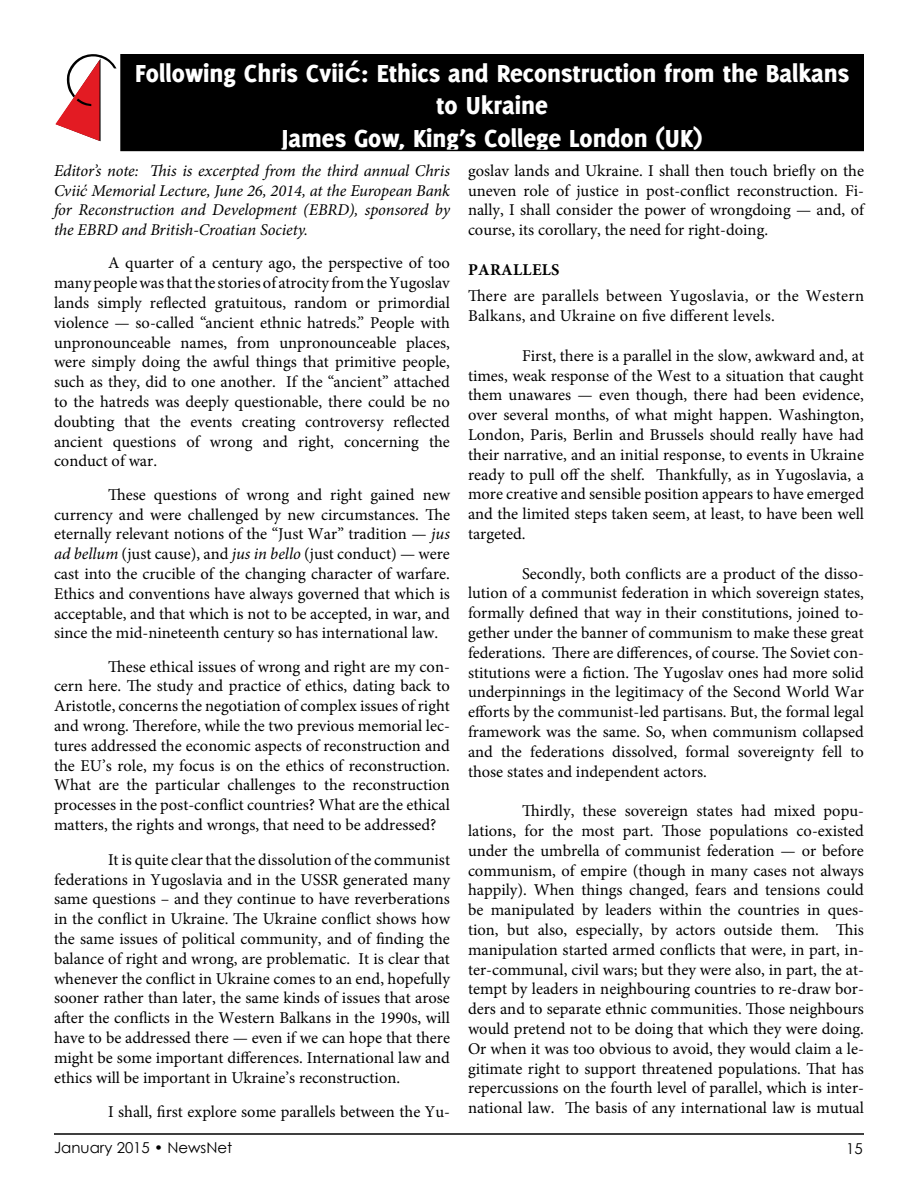
<style>
.page{position:relative;width:918px;height:1188px;background:#fff}
.page>*{position:absolute;margin:0;border:0;box-sizing:border-box;transform-origin:0 0}
.t1{font:800 27px/32.4px "Delicious";color:#fff;text-align:center}
.t2{font:16.5px/19.8px "Minion Pro";color:#000;text-align:justify}
.t3{font:italic 16.5px/19.8px "Minion Pro";letter-spacing:-.005em;color:#000;text-align:justify}
.t4{font:16.5px/19.8px "Minion Pro";letter-spacing:.02em;color:#000}
.t5{font:700 16.5px "Minion Pro";letter-spacing:.02em;color:#000}
.t6{font:15px "Century Gothic";color:#000}
.s1{font-family:"Century Gothic";font-weight:700}
.s2{font-family:"Times New Roman"}
.s3{font-style:italic}
</style>
<div class="page">
<hr style="left:54px;top:1133px;width:810px;height:2px;background:#000">
<div style="left:121px;top:55px;width:742px;height:95px;background:#000"></div>
<div style="left:120px;top:54px;width:744px;height:97px;border:2px solid #000"></div>
<svg style="left:55px;top:54px;width:61px;height:87px"></svg>
<h1 class="t1" style="left:135px;top:57px;width:715px">Following Chris Cvii<span class="s1">ć</span>: Ethics and Reconstruction from the Balkans to Ukraine<br>James Gow, King’s College London (UK)</h1>
<p class="t3" style="left:54px;top:161px;width:398px">Editor’s note: This is excerpted from the third annual Chris Cvii<span class="s2">ć</span> Memorial Lecture, June 26, 2014, at the European Bank for Reconstruction and Development (EBRD), sponsored by the EBRD and British-Croatian Society.</p>
<p class="t2" style="left:54px;top:253px;width:398px;text-indent:54px">A quarter of a century ago, the perspective of too many people was that the stories of atrocity from the Yugoslav lands simply reflected gratuitous, random or primordial violence — so-called “ancient ethnic hatreds.” People with unpronounceable names, from unpronounceable places, were simply doing the awful things that primitive people, such as they, did to one another. If the “ancient” attached to the hatreds was deeply questionable, there could be no doubting that the events creating controversy reflected ancient questions of wrong and right, concerning the conduct of war.</p>
<p class="t2" style="left:54px;top:485px;width:398px;text-indent:54px">These questions of wrong and right gained new currency and were challenged by new circumstances. The eternally relevant notions of the “Just War” tradition — <span class="s3">jus ad bellum</span> (just cause), and <span class="s3">jus in bello</span> (just conduct) — were cast into the crucible of the changing character of warfare.<br>Ethics and conventions have always governed that which is acceptable, and that which is not to be accepted, in war, and since the mid-nineteenth century so has international law.</p>
<p class="t2" style="left:54px;top:657px;width:398px;text-indent:54px">These ethical issues of wrong and right are my con&shy;cern here. The study and practice of ethics, dating back to Aristotle, concerns the negotiation of complex issues of right and wrong. Therefore, while the two previous memorial lec&shy;tures addressed the economic aspects of reconstruction and the EU’s role, my focus is on the ethics of reconstruction.<br>What are the particular challenges to the reconstruction processes in the post-conflict countries? What are the ethical matters, the rights and wrongs, that need to be addressed?</p>
<p class="t2" style="left:54px;top:850px;width:398px;text-indent:54px">It is quite clear that the dissolution of the communist federations in Yugoslavia and in the USSR generated many same questions – and they continue to have reverberations in the conflict in Ukraine. The Ukraine conflict shows how the same issues of political community, and of finding the balance of right and wrong, are problematic. It is clear that whenever the conflict in Ukraine comes to an end, hopefully sooner rather than later, the same kinds of issues that arose after the conflicts in the Western Balkans in the 1990s, will have to be addressed there — even if we can hope that there might be some important differences. International law and ethics will be important in Ukraine’s reconstruction.</p>
<p class="t2" style="left:108px;top:1102px;width:343px">I shall, first explore some parallels between the Yu-</p>
<p class="t2" style="left:468px;top:161px;width:398px">goslav lands and Ukraine. I shall then touch briefly on the uneven role of justice in post-conflict reconstruction. Fi&shy;nally, I shall consider the power of wrongdoing — and, of course, its corollary, the need for right-doing.</p>
<p class="t5" style="left:468px;top:258px;width:93px">PARALLELS</p>
<p class="t4" style="left:468px;top:286px;width:398px">There are parallels between Yugoslavia, or the Western<br>Balkans, and Ukraine on five different levels.</p>
<p class="t2" style="left:468px;top:346px;width:398px;text-indent:54px">First, there is a parallel in the slow, awkward and, at times, weak response of the West to a situation that caught them unawares — even though, there had been evidence, over several months, of what might happen. Washington, London, Paris, Berlin and Brussels should really have had their narrative, and an initial response, to events in Ukraine ready to pull off the shelf. Thankfully, as in Yugoslavia, a more creative and sensible position appears to have emerged and the limited steps taken seem, at least, to have been well targeted.</p>
<p class="t2" style="left:468px;top:563px;width:398px;text-indent:54px">Secondly, both conflicts are a product of the disso&shy;lution of a communist federation in which sovereign states, formally defined that way in their constitutions, joined to&shy;gether under the banner of communism to make these great federations. There are differences, of course. The Soviet con&shy;stitutions were a fiction. The Yugoslav ones had more solid underpinnings in the legitimacy of the Second World War efforts by the communist-led partisans. But, the formal legal framework was the same. So, when communism collapsed and the federations dissolved, formal sovereignty fell to those states and independent actors.</p>
<p class="t2" style="left:468px;top:801px;width:398px;text-indent:54px">Thirdly, these sovereign states had mixed popu&shy;lations, for the most part. Those populations co-existed under the umbrella of communist federation — or before communism, of empire (though in many cases not always happily). When things changed, fears and tensions could be manipulated by leaders within the countries in ques&shy;tion, but also, especially, by actors outside them. This manipulation started armed conflicts that were, in part, in&shy;ter-communal, civil wars; but they were also, in part, the at&shy;tempt by leaders in neighbouring countries to re-draw bor&shy;ders and to separate ethnic communities. Those neighbours would pretend not to be doing that which they were doing.<br>Or when it was too obvious to avoid, they would claim a le&shy;gitimate right to support threatened populations. That has repercussions on the fourth level of parallel, which is inter&shy;national law. The basis of any international law is mutual</p>
<p class="t6" style="left:54px;top:1137px;width:180px">January 2015 • NewsNet</p>
<p class="t6" style="left:846px;top:1138px;width:18px">15</p>
</div>
